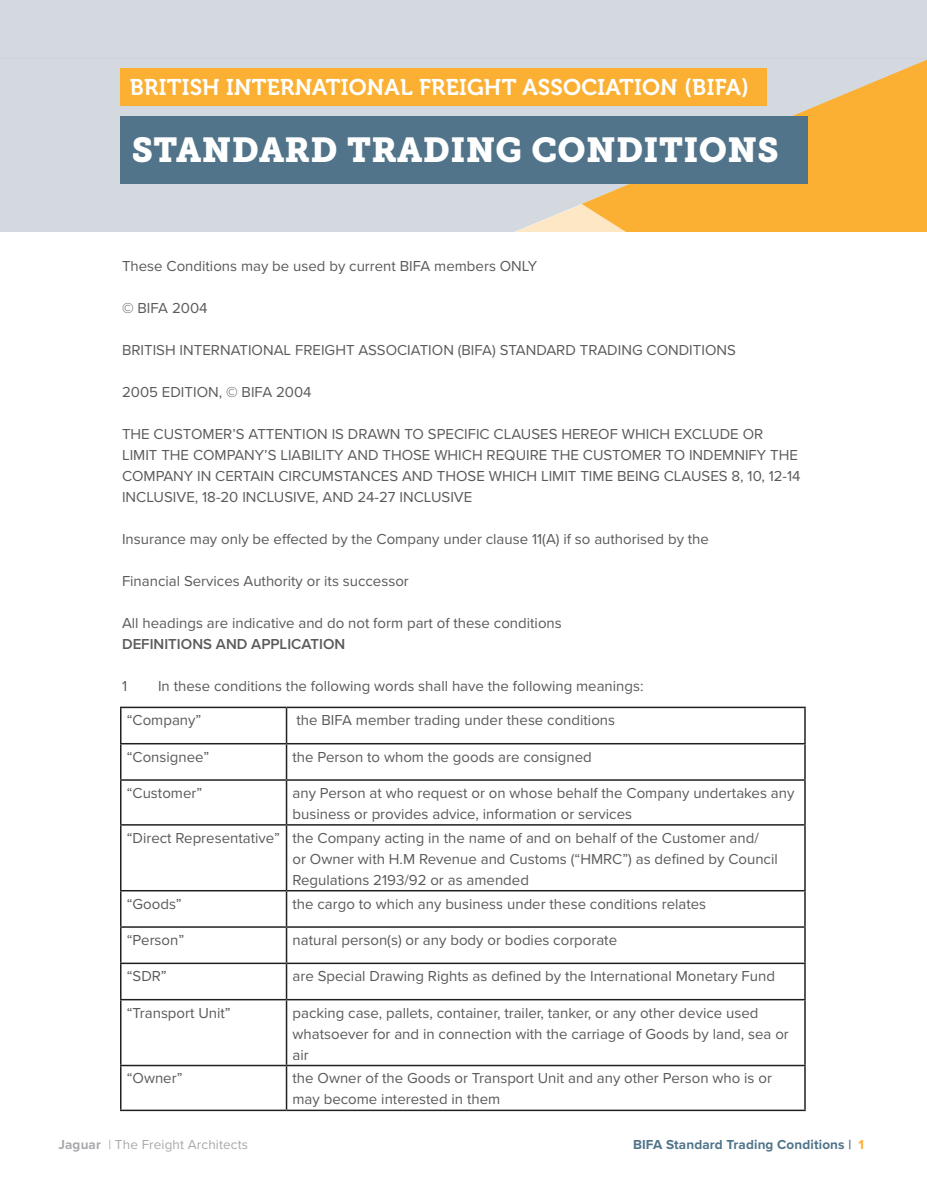
<style>
.page{position:relative;width:927px;height:1197px;background:#fff}
.page>*{position:absolute;margin:0;border:0;box-sizing:border-box;transform-origin:0 0}
.t1{font:34.5px "Museo Slab 900";letter-spacing:.01em;color:#fff}
.t2{font:22.65px "Museo 700";letter-spacing:.01em;color:#fff}
.t3{font:15px/21px "Proxima Nova";color:#5a5a5d}
.t4{font:600 15px "Proxima Nova";color:#5a5a5d}
.t5{font:700 13.5px "Proxima Nova";letter-spacing:.01em;color:#51748b}
.t6{font:13.5px "Proxima Nova";letter-spacing:.01em;color:#a8a9ad}
.s1{font-weight:700}
.s2{color:#fbb033}
</style>
<div class="page">
<div style="left:0;top:59px;width:245px;height:173px;background:#d4d8df"></div>
<div style="left:245px;top:58px;width:682px;height:174px;background:#d4d8df"></div>
<div style="left:120px;top:69px;width:647px;height:37px;background:#fbb033"></div>
<svg style="left:582px;top:60px;width:345px;height:172px;fill:#fbb033"></svg>
<div style="left:120px;top:116px;width:688px;height:68px;background:#51748b"></div>
<div style="left:0;top:0;width:927px;height:58px;background:#d4d8df"></div>
<hr style="left:120px;top:707px;width:167px;height:1px;background:#231f20">
<hr style="left:120px;top:708px;width:2px;height:35px;background:#231f20">
<hr style="left:287px;top:707px;width:519px;height:1px;background:#231f20">
<hr style="left:286px;top:708px;width:1px;height:35px;background:#231f20">
<hr style="left:804px;top:708px;width:2px;height:35px;background:#231f20">
<hr style="left:120px;top:743px;width:167px;height:1px;background:#231f20">
<hr style="left:120px;top:744px;width:2px;height:35px;background:#231f20">
<hr style="left:287px;top:743px;width:519px;height:1px;background:#231f20">
<hr style="left:286px;top:744px;width:1px;height:35px;background:#231f20">
<hr style="left:804px;top:744px;width:2px;height:35px;background:#231f20">
<hr style="left:120px;top:779px;width:167px;height:2px;background:#231f20">
<hr style="left:120px;top:781px;width:2px;height:43px;background:#231f20">
<hr style="left:287px;top:779px;width:519px;height:2px;background:#231f20">
<hr style="left:286px;top:781px;width:1px;height:43px;background:#231f20">
<hr style="left:804px;top:781px;width:2px;height:43px;background:#231f20">
<hr style="left:120px;top:824px;width:167px;height:2px;background:#231f20">
<hr style="left:120px;top:826px;width:2px;height:64px;background:#231f20">
<hr style="left:287px;top:824px;width:519px;height:2px;background:#231f20">
<hr style="left:286px;top:826px;width:1px;height:64px;background:#231f20">
<hr style="left:804px;top:826px;width:2px;height:64px;background:#231f20">
<hr style="left:120px;top:890px;width:167px;height:1px;background:#231f20">
<hr style="left:120px;top:891px;width:2px;height:35px;background:#231f20">
<hr style="left:287px;top:890px;width:519px;height:1px;background:#231f20">
<hr style="left:286px;top:891px;width:1px;height:35px;background:#231f20">
<hr style="left:804px;top:891px;width:2px;height:35px;background:#231f20">
<hr style="left:120px;top:926px;width:167px;height:2px;background:#231f20">
<hr style="left:120px;top:928px;width:2px;height:35px;background:#231f20">
<hr style="left:287px;top:926px;width:519px;height:2px;background:#231f20">
<hr style="left:286px;top:928px;width:1px;height:35px;background:#231f20">
<hr style="left:804px;top:928px;width:2px;height:35px;background:#231f20">
<hr style="left:120px;top:963px;width:167px;height:1px;background:#231f20">
<hr style="left:120px;top:964px;width:2px;height:35px;background:#231f20">
<hr style="left:287px;top:963px;width:519px;height:1px;background:#231f20">
<hr style="left:286px;top:964px;width:1px;height:35px;background:#231f20">
<hr style="left:804px;top:964px;width:2px;height:35px;background:#231f20">
<hr style="left:120px;top:999px;width:167px;height:1px;background:#231f20">
<hr style="left:120px;top:1000px;width:2px;height:65px;background:#231f20">
<hr style="left:287px;top:999px;width:519px;height:1px;background:#231f20">
<hr style="left:286px;top:1000px;width:1px;height:65px;background:#231f20">
<hr style="left:804px;top:1000px;width:2px;height:65px;background:#231f20">
<hr style="left:120px;top:1065px;width:167px;height:1px;background:#231f20">
<hr style="left:120px;top:1066px;width:2px;height:44px;background:#231f20">
<hr style="left:287px;top:1065px;width:519px;height:1px;background:#231f20">
<hr style="left:286px;top:1066px;width:1px;height:44px;background:#231f20">
<hr style="left:804px;top:1066px;width:2px;height:44px;background:#231f20">
<hr style="left:120px;top:1110px;width:167px;height:1px;background:#231f20">
<hr style="left:287px;top:1110px;width:519px;height:1px;background:#231f20">
<p class="t2" style="left:130px;top:74px;width:621px">BRITISH INTERNATIONAL FREIGHT ASSOCIATION (BIFA)</p>
<p class="t1" style="left:132px;top:129px;width:648px">STANDARD TRADING CONDITIONS</p>
<p class="t3" style="left:122px;top:255px;width:417px">These Conditions may be used by current BIFA members ONLY</p>
<p class="t3" style="left:122px;top:297px;width:87px">© BIFA 2004</p>
<p class="t3" style="left:122px;top:339px;width:615px">BRITISH INTERNATIONAL FREIGHT ASSOCIATION (BIFA) STANDARD TRADING CONDITIONS</p>
<p class="t3" style="left:122px;top:381px;width:191px">2005 EDITION, © BIFA 2004</p>
<p class="t3" style="left:122px;top:423px;width:680px">THE CUSTOMER’S ATTENTION IS DRAWN TO SPECIFIC CLAUSES HEREOF WHICH EXCLUDE OR LIMIT THE COMPANY’S LIABILITY AND THOSE WHICH REQUIRE THE CUSTOMER TO INDEMNIFY THE COMPANY IN CERTAIN CIRCUMSTANCES AND THOSE WHICH LIMIT TIME BEING CLAUSES 8, 10, 12-14<br>INCLUSIVE, 18-20 INCLUSIVE, AND 24-27 INCLUSIVE</p>
<p class="t3" style="left:122px;top:528px;width:589px">Insurance may only be effected by the Company under clause 11(A) if so authorised by the</p>
<p class="t3" style="left:122px;top:570px;width:288px">Financial Services Authority or its successor</p>
<p class="t3" style="left:122px;top:612px;width:441px">All headings are indicative and do not form part of these conditions</p>
<p class="t4" style="left:122px;top:633px;width:225px">DEFINITIONS AND APPLICATION</p>
<p class="t3" style="left:122px;top:675px;width:7px">1</p>
<p class="t3" style="left:158px;top:675px;width:487px">In these conditions the following words shall have the following meanings:</p>
<p class="t3" style="left:127px;top:709px;width:76px">“Company”</p>
<p class="t3" style="left:296px;top:709px;width:320px">the BIFA member trading under these conditions</p>
<p class="t3" style="left:127px;top:745px;width:84px">“Consignee”</p>
<p class="t3" style="left:293px;top:745px;width:301px">the Person to whom the goods are consigned</p>
<p class="t3" style="left:127px;top:782px;width:77px">“Customer”</p>
<p class="t3" style="left:293px;top:782px;width:503px">any Person at who request or on whose behalf the Company undertakes any business or provides advice, information or services</p>
<p class="t3" style="left:127px;top:827px;width:155px">“Direct Representative”</p>
<p class="t3" style="left:293px;top:827px;width:487px">the Company acting in the name of and on behalf of the Customer and/<br>or Owner with H.M Revenue and Customs (“HMRC”) as defined by Council<br>Regulations 2193/92 or as amended</p>
<p class="t3" style="left:127px;top:892px;width:56px">“Goods”</p>
<p class="t3" style="left:293px;top:892px;width:415px">the cargo to which any business under these conditions relates</p>
<p class="t3" style="left:127px;top:929px;width:59px">“Person”</p>
<p class="t3" style="left:293px;top:929px;width:326px">natural person(s) or any body or bodies corporate</p>
<p class="t3" style="left:127px;top:965px;width:42px">“SDR”</p>
<p class="t3" style="left:293px;top:965px;width:484px">are Special Drawing Rights as defined by the International Monetary Fund</p>
<p class="t3" style="left:127px;top:1001px;width:106px">“Transport Unit”</p>
<p class="t3" style="left:293px;top:1001px;width:498px">packing case, pallets, container, trailer, tanker, or any other device used whatsoever for and in connection with the carriage of Goods by land, sea or air</p>
<p class="t3" style="left:127px;top:1067px;width:57px">“Owner”</p>
<p class="t3" style="left:293px;top:1067px;width:481px">the Owner of the Goods or Transport Unit and any other Person who is or may become interested in them</p>
<p class="t6" style="left:58px;top:1135px;width:191px"><span class="s1">Jaguar</span> | The Freight Architects</p>
<p class="t5" style="left:633px;top:1135px;width:233px">BIFA Standard Trading Conditions | <span class="s2">1</span></p>
</div>
